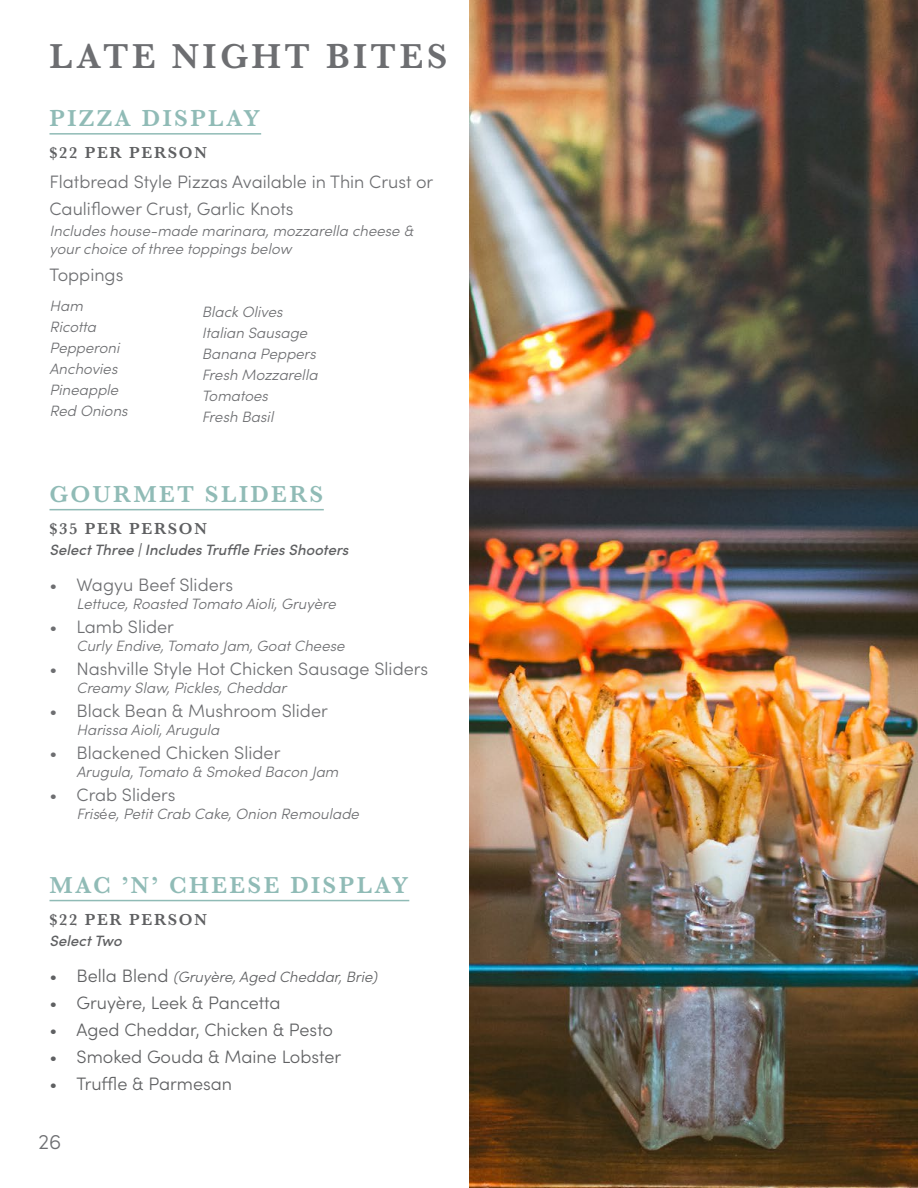
<style>
.page{position:relative;width:918px;height:1188px;background:#fff}
.page>*{position:absolute;margin:0;border:0;box-sizing:border-box;transform-origin:0 0}
.t1{font:600 36px "Baskerville";letter-spacing:.1em;color:#6d6e71}
.t2{font:600 24px "Baskerville";letter-spacing:.1em;color:#90bbb6}
.t3{font:300 21px "Sofia Pro";color:#6d6e71}
.t4{font:300 18px/27px "Sofia Pro";color:#6d6e71}
.t5{font:300 18px "Sofia Pro";color:#5f6062}
.t6{font:600 16.5px "Baskerville";letter-spacing:.1em;color:#5f6062}
.t7{font:italic 300 15px/21px "Sofia Pro";color:#6d6e71}
.t8{font:italic 500 15px "Sofia Pro";color:#5f6062}
.t9{font:italic 300 15px "Sofia Pro";color:#5f6062}
.s1{font-style:normal}
.s2{font-style:normal;font-size:18px}
</style>
<div class="page">
<hr style="left:50px;top:133px;width:211px;height:2px;background:#90bbb6">
<hr style="left:50px;top:509px;width:274px;height:1px;background:#90bbb6">
<img style="left:470px;top:0;width:448px;height:1188px">
<hr style="left:50px;top:900px;width:359px;height:1px;background:#90bbb6">
<h1 class="t1" style="left:50px;top:31px;width:400px">LATE NIGHT BITES</h1>
<h2 class="t2" style="left:50px;top:101px;width:212px">PIZZA DISPLAY</h2>
<p class="t6" style="left:50px;top:141px;width:159px">$22 PER PERSON</p>
<p class="t4" style="left:50px;top:167px;width:385px">Flatbread Style Pizzas Available in Thin Crust or<br>Cauliflower Crust, Garlic Knots</p>
<p class="t7" style="left:50px;top:221px;width:365px;line-height:18px">Includes house-made marinara, mozzarella cheese &amp; your choice of three toppings below</p>
<p class="t4" style="left:50px;top:260px;width:75px">Toppings</p>
<p class="t7" style="left:50px;top:294px;width:80px">Ham<br>Ricotta<br>Pepperoni<br>Anchovies<br>Pineapple<br>Red Onions</p>
<p class="t7" style="left:202px;top:300px;width:117px">Black Olives<br>Italian Sausage<br>Banana Peppers<br>Fresh Mozzarella<br>Tomatoes<br>Fresh Basil</p>
<h2 class="t2" style="left:50px;top:477px;width:275px">GOURMET SLIDERS</h2>
<p class="t6" style="left:50px;top:517px;width:159px">$35 PER PERSON</p>
<p class="t8" style="left:50px;top:539px;width:301px">Select Three | Includes Truffle Fries Shooters</p>
<p class="t4" style="left:50px;top:570px;width:185px">• Wagyu Beef Sliders</p>
<p class="t7" style="left:76px;top:592px;width:261px">Lettuce, Roasted Tomato Aioli, Gruyère</p>
<p class="t4" style="left:50px;top:612px;width:126px">• Lamb Slider</p>
<p class="t7" style="left:76px;top:634px;width:270px">Curly Endive, Tomato Jam, Goat Cheese</p>
<p class="t4" style="left:50px;top:654px;width:380px">• Nashville Style Hot Chicken Sausage Sliders</p>
<p class="t7" style="left:76px;top:676px;width:211px">Creamy Slaw, Pickles, Cheddar</p>
<p class="t4" style="left:50px;top:696px;width:280px">• Black Bean &amp; Mushroom Slider</p>
<p class="t7" style="left:76px;top:718px;width:144px">Harissa Aioli, Arugula</p>
<p class="t4" style="left:50px;top:738px;width:232px">• Blackened Chicken Slider</p>
<p class="t7" style="left:76px;top:760px;width:263px">Arugula, Tomato &amp; Smoked Bacon Jam</p>
<p class="t4" style="left:50px;top:780px;width:128px">• Crab Sliders</p>
<p class="t7" style="left:76px;top:802px;width:284px">Fris<span class="s1">é</span>e, Petit Crab Cake, Onion Remoulade</p>
<h2 class="t2" style="left:50px;top:868px;width:361px">MAC ’N’ CHEESE DISPLAY</h2>
<p class="t6" style="left:50px;top:908px;width:159px">$22 PER PERSON</p>
<p class="t8" style="left:50px;top:930px;width:74px">Select Two</p>
<p class="t9" style="left:50px;top:966px;width:329px"><span class="s2">• Bella Blend</span> (Gruyère, Aged Cheddar, Brie)</p>
<p class="t5" style="left:50px;top:989px;width:233px">• Gruyère, Leek &amp; Pancetta</p>
<p class="t5" style="left:50px;top:1016px;width:285px">• Aged Cheddar, Chicken &amp; Pesto</p>
<p class="t5" style="left:50px;top:1043px;width:293px">• Smoked Gouda &amp; Maine Lobster</p>
<p class="t5" style="left:50px;top:1070px;width:184px">• Truffle &amp; Parmesan</p>
<h3 class="t3" style="left:38px;top:1127px;width:24px">26</h3>
</div>
